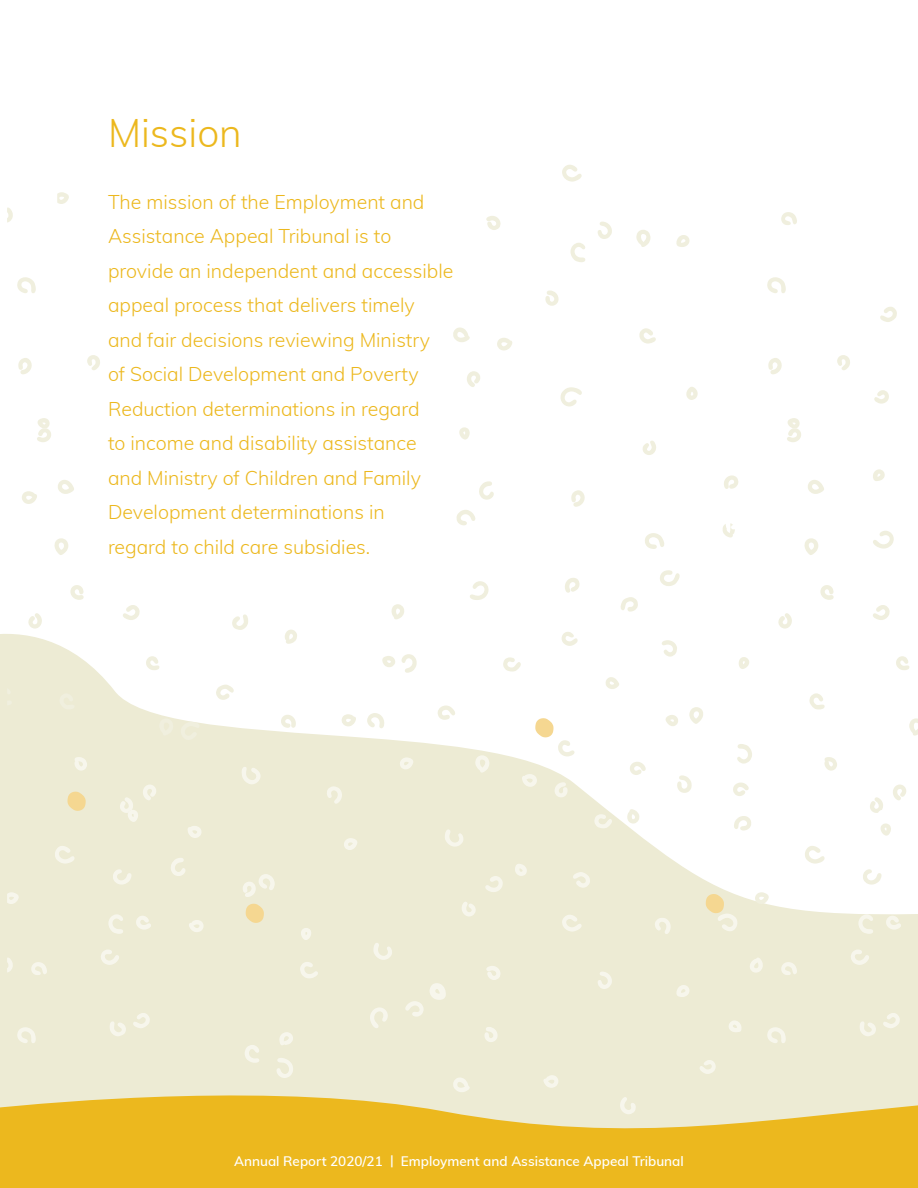
<style>
.page{position:relative;width:918px;height:1188px;background:#fff}
.page>*{position:absolute;margin:0;border:0;box-sizing:border-box;transform-origin:0 0}
.t1{font:300 39px "Muli";color:#ecb81e}
.t2{font:300 19.5px/34.5px "Muli";color:#ecb81e}
.t3{font:600 13.5px "Muli";color:#fff}
</style>
<div class="page">
<svg style="left:0;top:634px;width:918px;height:447px;fill:#edebd4"></svg>
<svg style="left:453px;top:1078px;width:17px;height:3px"></svg>
<svg style="left:146px;top:656px;width:14px;height:14px"></svg>
<svg style="left:232px;top:614px;width:16px;height:16px"></svg>
<svg style="left:70px;top:585px;width:14px;height:15px"></svg>
<svg style="left:28px;top:613px;width:14px;height:16px"></svg>
<svg style="left:22px;top:491px;width:15px;height:13px"></svg>
<svg style="left:639px;top:328px;width:17px;height:16px"></svg>
<svg style="left:276px;top:1058px;width:17px;height:20px"></svg>
<svg style="left:405px;top:983px;width:41px;height:34px"></svg>
<svg style="left:484px;top:1027px;width:14px;height:15px"></svg>
<svg style="left:7px;top:688px;width:6px;height:17px"></svg>
<svg style="left:245px;top:1045px;width:15px;height:18px"></svg>
<svg style="left:58px;top:480px;width:16px;height:14px"></svg>
<svg style="left:159px;top:718px;width:15px;height:18px"></svg>
<svg style="left:399px;top:757px;width:15px;height:12px"></svg>
<svg style="left:180px;top:722px;width:20px;height:18px"></svg>
<svg style="left:133px;top:1013px;width:17px;height:15px"></svg>
<svg style="left:17px;top:1027px;width:19px;height:16px"></svg>
<svg style="left:281px;top:715px;width:15px;height:13px"></svg>
<svg style="left:37px;top:418px;width:14px;height:24px"></svg>
<svg style="left:284px;top:630px;width:13px;height:14px"></svg>
<svg style="left:521px;top:774px;width:16px;height:13px"></svg>
<svg style="left:123px;top:605px;width:17px;height:15px"></svg>
<svg style="left:485px;top:876px;width:18px;height:16px"></svg>
<svg style="left:514px;top:864px;width:13px;height:12px"></svg>
<svg style="left:461px;top:902px;width:15px;height:15px"></svg>
<svg style="left:444px;top:829px;width:20px;height:18px"></svg>
<svg style="left:401px;top:654px;width:16px;height:19px"></svg>
<svg style="left:54px;top:538px;width:14px;height:17px"></svg>
<svg style="left:7px;top:892px;width:13px;height:12px"></svg>
<svg style="left:55px;top:846px;width:20px;height:18px"></svg>
<svg style="left:59px;top:693px;width:16px;height:16px"></svg>
<svg style="left:279px;top:1032px;width:14px;height:13px"></svg>
<svg style="left:341px;top:714px;width:16px;height:12px"></svg>
<svg style="left:119px;top:785px;width:38px;height:37px"></svg>
<svg style="left:74px;top:757px;width:13px;height:14px"></svg>
<svg style="left:486px;top:966px;width:15px;height:14px"></svg>
<svg style="left:7px;top:958px;width:6px;height:15px"></svg>
<svg style="left:370px;top:1007px;width:18px;height:21px"></svg>
<svg style="left:101px;top:950px;width:18px;height:15px"></svg>
<svg style="left:136px;top:916px;width:15px;height:14px"></svg>
<svg style="left:108px;top:914px;width:16px;height:20px"></svg>
<svg style="left:113px;top:869px;width:19px;height:16px"></svg>
<svg style="left:300px;top:962px;width:19px;height:16px"></svg>
<svg style="left:475px;top:755px;width:15px;height:18px"></svg>
<svg style="left:343px;top:838px;width:15px;height:12px"></svg>
<svg style="left:241px;top:767px;width:20px;height:17px"></svg>
<svg style="left:187px;top:826px;width:15px;height:12px"></svg>
<svg style="left:216px;top:685px;width:18px;height:15px"></svg>
<svg style="left:109px;top:1021px;width:18px;height:15px"></svg>
<svg style="left:300px;top:928px;width:12px;height:12px"></svg>
<svg style="left:188px;top:920px;width:16px;height:12px"></svg>
<svg style="left:391px;top:604px;width:13px;height:15px"></svg>
<svg style="left:437px;top:706px;width:20px;height:14px"></svg>
<svg style="left:470px;top:581px;width:19px;height:19px"></svg>
<svg style="left:367px;top:713px;width:18px;height:15px"></svg>
<svg style="left:381px;top:656px;width:14px;height:11px"></svg>
<svg style="left:373px;top:943px;width:19px;height:17px"></svg>
<svg style="left:171px;top:858px;width:15px;height:18px"></svg>
<svg style="left:31px;top:962px;width:17px;height:13px"></svg>
<svg style="left:456px;top:510px;width:20px;height:15px"></svg>
<svg style="left:326px;top:786px;width:16px;height:18px"></svg>
<svg style="left:675px;top:985px;width:15px;height:12px"></svg>
<svg style="left:594px;top:814px;width:19px;height:14px"></svg>
<svg style="left:896px;top:656px;width:14px;height:14px"></svg>
<svg style="left:627px;top:809px;width:13px;height:15px"></svg>
<svg style="left:573px;top:872px;width:17px;height:16px"></svg>
<svg style="left:562px;top:915px;width:20px;height:17px"></svg>
<svg style="left:820px;top:585px;width:14px;height:15px"></svg>
<svg style="left:778px;top:613px;width:14px;height:16px"></svg>
<svg style="left:738px;top:657px;width:11px;height:12px"></svg>
<svg style="left:722px;top:523px;width:13px;height:14px"></svg>
<svg style="left:724px;top:475px;width:15px;height:14px"></svg>
<svg style="left:677px;top:775px;width:15px;height:18px"></svg>
<svg style="left:497px;top:338px;width:15px;height:12px"></svg>
<svg style="left:737px;top:744px;width:15px;height:20px"></svg>
<svg style="left:873px;top:469px;width:12px;height:12px"></svg>
<svg style="left:808px;top:480px;width:16px;height:14px"></svg>
<svg style="left:597px;top:972px;width:15px;height:17px"></svg>
<svg style="left:909px;top:718px;width:9px;height:18px"></svg>
<svg style="left:883px;top:1013px;width:17px;height:15px"></svg>
<svg style="left:543px;top:1075px;width:15px;height:6px"></svg>
<svg style="left:767px;top:1027px;width:19px;height:16px"></svg>
<svg style="left:787px;top:418px;width:14px;height:24px"></svg>
<svg style="left:873px;top:605px;width:17px;height:15px"></svg>
<svg style="left:873px;top:531px;width:21px;height:18px"></svg>
<svg style="left:699px;top:1060px;width:17px;height:14px"></svg>
<svg style="left:571px;top:490px;width:14px;height:17px"></svg>
<svg style="left:728px;top:1020px;width:14px;height:12px"></svg>
<svg style="left:804px;top:538px;width:14px;height:17px"></svg>
<svg style="left:655px;top:918px;width:16px;height:16px"></svg>
<svg style="left:755px;top:892px;width:15px;height:12px"></svg>
<svg style="left:805px;top:846px;width:20px;height:18px"></svg>
<svg style="left:809px;top:693px;width:16px;height:16px"></svg>
<svg style="left:642px;top:441px;width:14px;height:14px"></svg>
<svg style="left:620px;top:597px;width:18px;height:15px"></svg>
<svg style="left:660px;top:570px;width:20px;height:16px"></svg>
<svg style="left:893px;top:785px;width:14px;height:15px"></svg>
<svg style="left:869px;top:797px;width:14px;height:16px"></svg>
<svg style="left:880px;top:823px;width:12px;height:13px"></svg>
<svg style="left:824px;top:757px;width:13px;height:14px"></svg>
<svg style="left:734px;top:816px;width:18px;height:15px"></svg>
<svg style="left:749px;top:958px;width:14px;height:15px"></svg>
<svg style="left:851px;top:950px;width:18px;height:15px"></svg>
<svg style="left:886px;top:916px;width:15px;height:14px"></svg>
<svg style="left:858px;top:914px;width:16px;height:20px"></svg>
<svg style="left:863px;top:869px;width:19px;height:16px"></svg>
<svg style="left:561px;top:632px;width:17px;height:14px"></svg>
<svg style="left:565px;top:578px;width:15px;height:15px"></svg>
<svg style="left:605px;top:677px;width:14px;height:12px"></svg>
<svg style="left:664px;top:715px;width:14px;height:11px"></svg>
<svg style="left:689px;top:707px;width:14px;height:17px"></svg>
<svg style="left:661px;top:640px;width:16px;height:17px"></svg>
<svg style="left:859px;top:1021px;width:18px;height:15px"></svg>
<svg style="left:645px;top:533px;width:19px;height:16px"></svg>
<svg style="left:629px;top:762px;width:17px;height:13px"></svg>
<svg style="left:554px;top:782px;width:14px;height:15px"></svg>
<svg style="left:733px;top:783px;width:16px;height:13px"></svg>
<svg style="left:781px;top:962px;width:17px;height:13px"></svg>
<svg style="left:453px;top:328px;width:17px;height:14px"></svg>
<svg style="left:545px;top:291px;width:14px;height:15px"></svg>
<svg style="left:87px;top:355px;width:13px;height:15px"></svg>
<svg style="left:17px;top:277px;width:19px;height:16px"></svg>
<svg style="left:18px;top:358px;width:14px;height:16px"></svg>
<svg style="left:57px;top:192px;width:12px;height:12px"></svg>
<svg style="left:467px;top:371px;width:13px;height:16px"></svg>
<svg style="left:459px;top:427px;width:11px;height:13px"></svg>
<svg style="left:486px;top:216px;width:15px;height:14px"></svg>
<svg style="left:7px;top:208px;width:6px;height:15px"></svg>
<svg style="left:570px;top:243px;width:15px;height:19px"></svg>
<svg style="left:636px;top:230px;width:15px;height:17px"></svg>
<svg style="left:560px;top:387px;width:22px;height:19px"></svg>
<svg style="left:479px;top:481px;width:15px;height:19px"></svg>
<svg style="left:676px;top:235px;width:14px;height:12px"></svg>
<svg style="left:503px;top:657px;width:19px;height:15px"></svg>
<svg style="left:562px;top:165px;width:20px;height:17px"></svg>
<svg style="left:597px;top:222px;width:15px;height:17px"></svg>
<svg style="left:880px;top:307px;width:17px;height:15px"></svg>
<svg style="left:837px;top:355px;width:13px;height:15px"></svg>
<svg style="left:767px;top:277px;width:19px;height:16px"></svg>
<svg style="left:768px;top:358px;width:14px;height:16px"></svg>
<svg style="left:686px;top:387px;width:12px;height:13px"></svg>
<svg style="left:874px;top:390px;width:15px;height:14px"></svg>
<svg style="left:781px;top:212px;width:16px;height:13px"></svg>
<svg style="left:535px;top:717px;width:40px;height:39px"></svg>
<svg style="left:67px;top:790px;width:19px;height:22px"></svg>
<svg style="left:706px;top:893px;width:32px;height:38px"></svg>
<svg style="left:243px;top:874px;width:32px;height:50px;background:#f0e9cc"></svg>
<svg style="left:0;top:1081px;width:918px;height:107px;background:#ecc650"></svg>
<h1 class="t1" style="left:108px;top:105px;width:135px">Mission</h1>
<p class="t2" style="left:108px;top:183px;width:347px">The mission of the Employment and Assistance Appeal Tribunal is to provide an independent and accessible appeal process that delivers timely and fair decisions reviewing Ministry<br>of Social Development and Poverty Reduction determinations in regard<br>to income and disability assistance and Ministry of Children and Family Development determinations in<br>regard to child care subsidies.</p>
<p class="t3" style="left:234px;top:1151px;width:451px">Annual Report 2020/21 | Employment and Assistance Appeal Tribunal</p>
</div>
